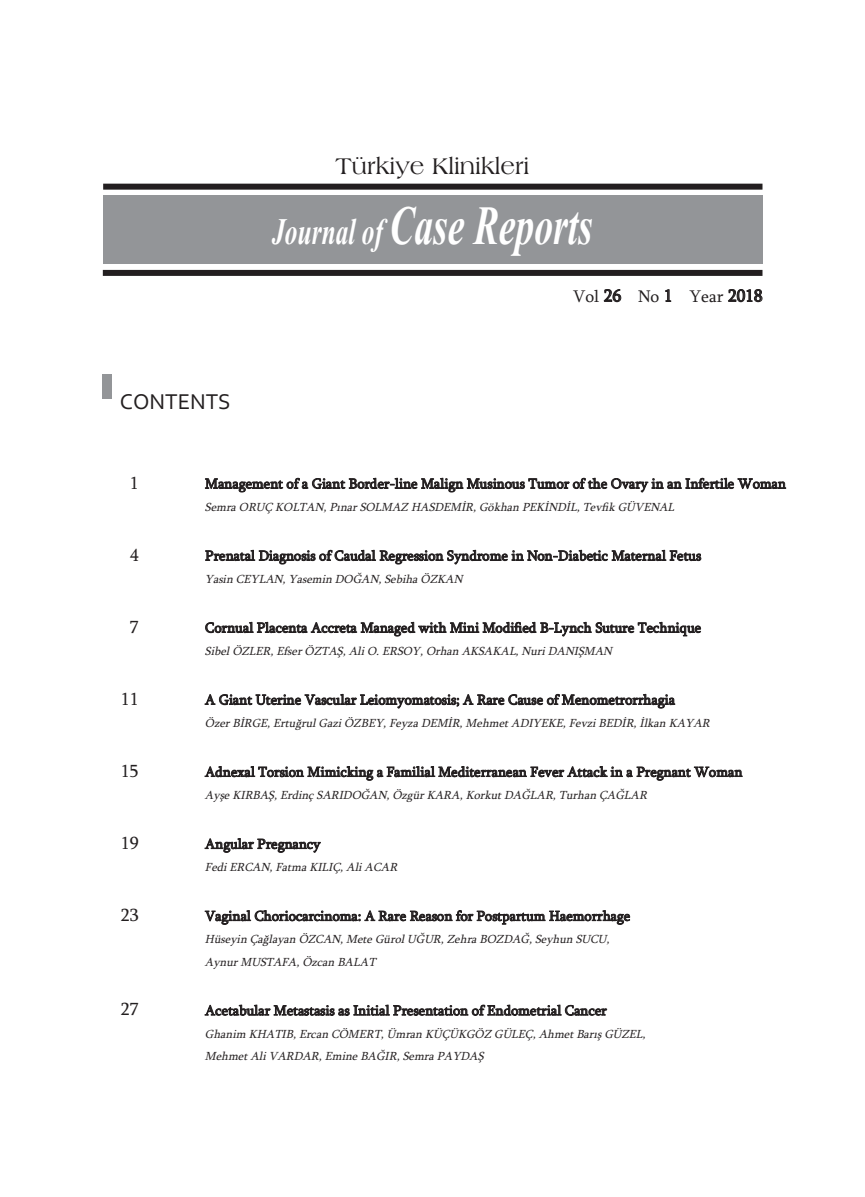
<style>
.page{position:relative;width:865px;height:1197px;background:#fff}
.page>*{position:absolute;margin:0;border:0;box-sizing:border-box;transform-origin:0 0}
.t1{font:italic 700 55.35px "Times New Roman";color:#fff;scale:.68 1}
.t2{font:24px "Americana BT Roman";color:#231f20}
.t3{font:22.5px "Corbel";color:#231f20}
.t4{font:18px "Sylfaen";color:#231f20}
.t5{font:17.25px "Sylfaen";color:#231f20}
.t6{font:14.25px "Sylfaen";letter-spacing:.005em;color:#231f20}
.t7{font:italic 12px/22.5px "Sylfaen";color:#231f20}
.s1{font-size:37.5px}
</style>
<div class="page">
<div style="left:103px;top:374px;width:9px;height:25px;background:#939598"></div>
<div style="left:103px;top:195px;width:659px;height:68px;background:#939598"></div>
<div style="left:103px;top:184px;width:659px;height:6px;background:#231f20"></div>
<div style="left:103px;top:270px;width:659px;height:6px;background:#231f20"></div>
<h2 class="t2" style="left:335px;top:152px;width:195px">Türkiye Klinikleri</h2>
<h1 class="t1" style="left:272px;top:192px;width:473px"><span class="s1">Journal of</span> Case Reports</h1>
<h3 class="t3" style="left:120px;top:387px;width:112px">CONTENTS</h3>
<h3 class="t5" style="left:573px;top:286px;width:191px">Vol 26 No 1 Year 2018</h3>
<h3 class="t4" style="left:130px;top:472px;width:10px">1</h3>
<p class="t6" style="left:205px;top:475px;width:582px">Management of a Giant Border-line Malign Musinous Tumor of the Ovary in an Infertile Woman</p>
<p class="t7" style="left:205px;top:495px;width:474px">Semra ORUÇ KOLTAN, Pınar SOLMAZ HASDEMİR, Gökhan PEKİNDİL, Tevfik GÜVENAL</p>
<h3 class="t4" style="left:130px;top:544px;width:10px">4</h3>
<p class="t6" style="left:205px;top:547px;width:497px">Prenatal Diagnosis of Caudal Regression Syndrome in Non-Diabetic Maternal Fetus</p>
<p class="t7" style="left:205px;top:567px;width:262px">Yasin CEYLAN, Yasemin DOĞAN, Sebiha ÖZKAN</p>
<h3 class="t4" style="left:130px;top:616px;width:10px">7</h3>
<p class="t6" style="left:205px;top:619px;width:497px">Cornual Placenta Accreta Managed with Mini Modified B-Lynch Suture Technique</p>
<p class="t7" style="left:205px;top:639px;width:412px">Sibel ÖZLER, Efser ÖZTAŞ, Ali O. ERSOY, Orhan AKSAKAL, Nuri DANIŞMAN</p>
<h3 class="t4" style="left:121px;top:688px;width:19px">11</h3>
<p class="t6" style="left:205px;top:691px;width:471px">A Giant Uterine Vascular Leiomyomatosis; A Rare Cause of Menometrorrhagia</p>
<p class="t7" style="left:205px;top:711px;width:509px">Özer BİRGE, Ertuğrul Gazi ÖZBEY, Feyza DEMİR, Mehmet ADIYEKE, Fevzi BEDİR, İlkan KAYAR</p>
<h3 class="t4" style="left:121px;top:760px;width:19px">15</h3>
<p class="t6" style="left:205px;top:763px;width:539px">Adnexal Torsion Mimicking a Familial Mediterranean Fever Attack in a Pregnant Woman</p>
<p class="t7" style="left:205px;top:783px;width:447px">Ayşe KIRBAŞ, Erdinç SARIDOĞAN, Özgür KARA, Korkut DAĞLAR, Turhan ÇAĞLAR</p>
<h3 class="t4" style="left:121px;top:832px;width:19px">19</h3>
<p class="t6" style="left:205px;top:835px;width:117px">Angular Pregnancy</p>
<p class="t7" style="left:205px;top:855px;width:197px">Fedi ERCAN, Fatma KILIÇ, Ali ACAR</p>
<h3 class="t4" style="left:121px;top:904px;width:19px">23</h3>
<p class="t6" style="left:205px;top:907px;width:427px">Vaginal Choriocarcinoma: A Rare Reason for Postpartum Haemorrhage</p>
<p class="t7" style="left:205px;top:927px;width:409px">Hüseyin Çağlayan ÖZCAN, Mete Gürol UĞUR, Zehra BOZDAĞ, Seyhun SUCU,<br>Aynur MUSTAFA, Özcan BALAT</p>
<h3 class="t4" style="left:121px;top:998px;width:19px">27</h3>
<p class="t6" style="left:205px;top:1001px;width:403px">Acetabular Metastasis as Initial Presentation of Endometrial Cancer</p>
<p class="t7" style="left:205px;top:1022px;width:445px">Ghanim KHATIB, Ercan CÖMERT, Ümran KÜÇÜKGÖZ GÜLEÇ, Ahmet Barış GÜZEL,<br>Mehmet Ali VARDAR, Emine BAĞIR, Semra PAYDAŞ</p>
</div>
